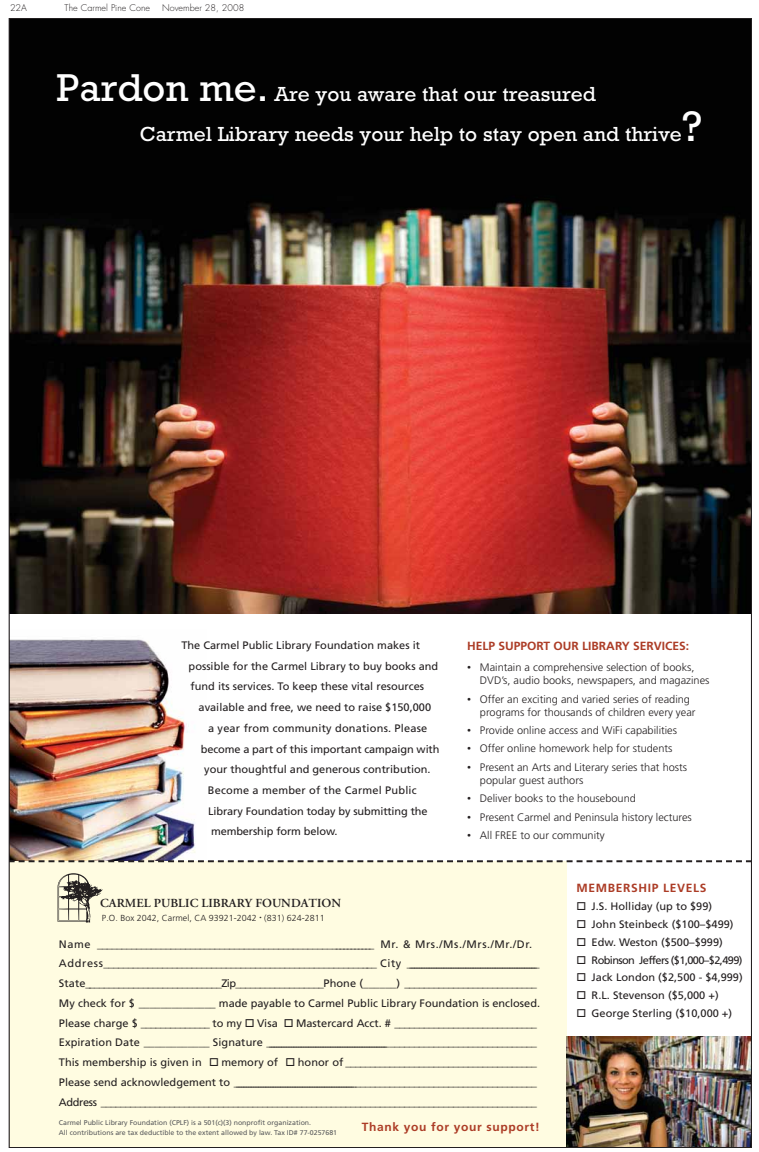
<style>
.page{position:relative;width:759px;height:1152px;background:#fff}
.page>*{position:absolute;margin:0;border:0;box-sizing:border-box;transform-origin:0 0}
.t1{font:20.7px/40.4px "Rockwell";color:#fff}
.t2{font:600 12.3px "Adobe Garamond";color:#231f20}
.t3{font:700 11.8px "Frutiger";letter-spacing:.055em;color:#ac3c26}
.t4{font:700 11.8px "Frutiger";color:#ac3c26}
.t5{font:10.9px/19.7px "Frutiger";color:#231f20}
.t6{font:300 10.9px/13.8px "Frutiger";color:#231f20}
.t7{font:10.9px "Frutiger";letter-spacing:-.035em;color:#231f20}
.t8{font:10.9px/19.7px "Frutiger";letter-spacing:.055em;color:#231f20}
.t9{font:300 9px "Futura";color:#231f20}
.t10{font:300 8.8px "Frutiger";letter-spacing:.005em;color:#231f20}
.t11{font:6.9px/9.9px "Frutiger";color:#58595b}
.s1{font-size:39.5px}
.s2{font-size:43.4px}
.s3{font-size:7.9px}
</style>
<div class="page">
<img style="left:11px;top:20px;width:738px;height:1126px">
<svg style="left:246px;top:1019px;width:8px;height:8px"></svg>
<svg style="left:285px;top:1019px;width:7px;height:8px"></svg>
<svg style="left:210px;top:1058px;width:8px;height:8px"></svg>
<svg style="left:286px;top:1058px;width:8px;height:8px"></svg>
<svg style="left:577px;top:902px;width:8px;height:8px"></svg>
<svg style="left:577px;top:920px;width:8px;height:8px"></svg>
<svg style="left:577px;top:938px;width:8px;height:8px"></svg>
<svg style="left:577px;top:956px;width:8px;height:8px"></svg>
<svg style="left:577px;top:973px;width:8px;height:8px"></svg>
<svg style="left:577px;top:991px;width:8px;height:8px"></svg>
<svg style="left:577px;top:1009px;width:8px;height:8px"></svg>
<p class="t9" style="left:10px;top:4px;width:18px">22A</p>
<p class="t9" style="left:65px;top:4px;width:87px">The Carmel Pine Cone</p>
<p class="t9" style="left:162px;top:4px;width:84px">November 28, 2008</p>
<p class="t1" style="left:140px;top:76px;width:564px;text-indent:-83px"><span class="s1">Pardon me.</span> Are you aware that our treasured<br>Carmel Library needs your help to stay open and thrive<span class="s2">?</span></p>
<p class="t5" style="left:181px;top:636px;width:240px">The Carmel Public Library Foundation makes it</p>
<p class="t5" style="left:188px;top:657px;width:251px">possible for the Carmel Library to buy books and</p>
<p class="t5" style="left:190px;top:678px;width:235px">fund its services. To keep these vital resources</p>
<p class="t5" style="left:198px;top:698px;width:234px">available and free, we need to raise $150,000</p>
<p class="t5" style="left:208px;top:719px;width:221px">a year from community donations. Please</p>
<p class="t5" style="left:201px;top:740px;width:240px">become a part of this important campaign with</p>
<p class="t5" style="left:204px;top:760px;width:228px">your thoughtful and generous contribution.</p>
<p class="t5" style="left:208px;top:781px;width:210px">Become a member of the Carmel Public</p>
<p class="t5" style="left:208px;top:802px;width:221px">Library Foundation today by submitting the</p>
<p class="t5" style="left:211px;top:823px;width:128px">membership form below.</p>
<p class="t4" style="left:467px;top:641px;width:223px">HELP SUPPORT OUR LIBRARY SERVICES:</p>
<p class="t6" style="left:479px;top:661px;width:231px;text-indent:-13px"><span class="s3">•</span> Maintain a comprehensive selection of books,<br>DVD’s, audio books, newspapers, and magazines</p>
<p class="t6" style="left:479px;top:693px;width:217px;text-indent:-13px"><span class="s3">•</span> Offer an exciting and varied series of reading programs for thousands of children every year</p>
<p class="t6" style="left:467px;top:725px;width:211px"><span class="s3">•</span> Provide online access and WiFi capabilities</p>
<p class="t6" style="left:467px;top:743px;width:207px"><span class="s3">•</span> Offer online homework help for students</p>
<p class="t6" style="left:479px;top:761px;width:208px;text-indent:-13px"><span class="s3">•</span> Present an Arts and Literary series that hosts popular guest authors</p>
<p class="t6" style="left:467px;top:793px;width:170px"><span class="s3">•</span> Deliver books to the housebound</p>
<p class="t6" style="left:467px;top:811px;width:226px"><span class="s3">•</span> Present Carmel and Peninsula history lectures</p>
<p class="t6" style="left:467px;top:829px;width:139px"><span class="s3">•</span> All FREE to our community</p>
<p class="t2" style="left:100px;top:898px;width:242px">CARMEL PUBLIC LIBRARY FOUNDATION</p>
<p class="t10" style="left:102px;top:914px;width:224px">P.O. Box 2042, Carmel, CA 93921-2042 <sup>•</sup> (831) 624-2811</p>
<p class="t5" style="left:59px;top:935px;width:280px">Name _________________________________________________</p>
<p class="t8" style="left:366px;top:935px;width:167px;text-indent:14px">Mr. &amp; Mrs./Ms./Mrs./Mr./Dr. __ City _</p>
<p class="t5" style="left:409px;top:955px;width:29px">__________</p>
<p class="t5" style="left:59px;top:935px;width:479px;text-indent:277px">__________<br>Address ______________________________________________________<br>State____________________________Zip__________________Phone (______) _ _ _________________________</p>
<p class="t5" style="left:296px;top:1014px;width:242px">Mastercard Acct. # _____________________________</p>
<p class="t5" style="left:362px;top:1034px;width:176px">________________________________________</p>
<p class="t5" style="left:298px;top:1053px;width:240px">honor of _______________________________________</p>
<p class="t5" style="left:290px;top:1073px;width:248px">_______________________________________________________________</p>
<p class="t7" style="left:59px;top:1097px;width:479px">Address _____________________________________________________________ _ _ _ _ _ _ _ _ _ _ _ _ _ _ _ _ _ _ _ _ _ _ _ _ _ _ _ _</p>
<p class="t5" style="left:433px;top:955px;width:107px">__________________________________________</p>
<p class="t5" style="left:59px;top:994px;width:482px">My check for $ ______________ made payable to Carmel Public Library Foundation is enclosed.<br>Please charge $ ______________ to my</p>
<p class="t5" style="left:59px;top:1014px;width:307px;text-indent:198px">Visa<br>E x p i r a t i o n D a t e _ _ _ _ _ _ _ _ _ _ _ _ S i g n a t u r e _______________________________________<br>This membership is given in</p>
<p class="t5" style="left:59px;top:1053px;width:236px;text-indent:162px">memory of<br>Please send acknowledgement to _______________________</p>
<p class="t11" style="left:59px;top:1118px;width:280px">Carmel Public Library Foundation (CPLF) is a 501(c)(3) nonprofit organization.<br>All contributions are tax deductible to the extent allowed by law. Tax ID# 77-0257681</p>
<p class="t3" style="left:361px;top:1122px;width:179px">Thank you for your support!</p>
<p class="t3" style="left:576px;top:884px;width:132px">MEMBERSHIP LEVELS</p>
<p class="t5" style="left:591px;top:898px;width:152px;line-height:17.8px">J.S. Holliday (up to $99)<br>John Steinbeck ($100–$499)<br>Edw. Weston ($500–$999)<br>Robinson Jeffers ($1,000–$2,499)<br>Jack London ($2,500 - $4,999)<br>R.L. Stevenson ($5,000 +)<br>George Sterling ($10,000 +)</p>
</div>
